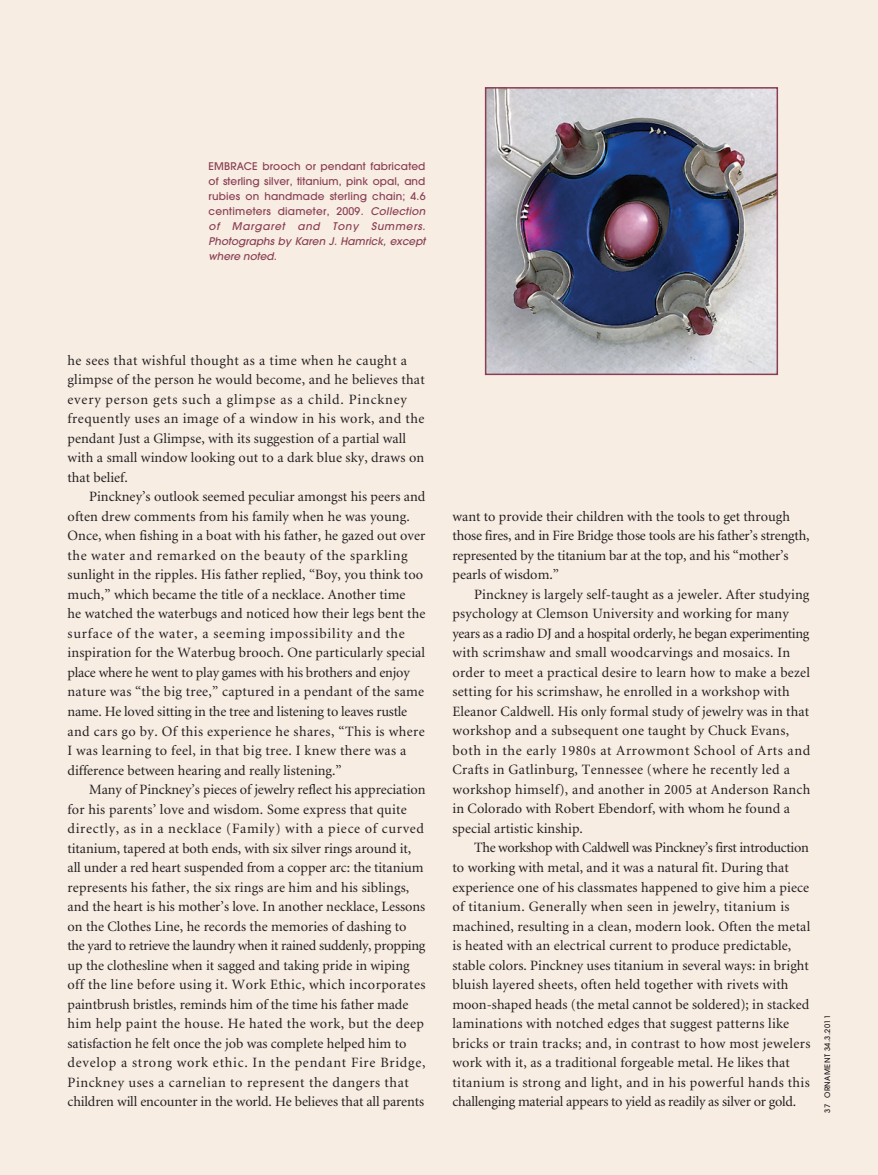
<style>
.page{position:relative;width:878px;height:1175px;background:#fff}
.page>*{position:absolute;margin:0;border:0;box-sizing:border-box;transform-origin:0 0}
.Features_Body{font:14.25px/19.5px "Minion";letter-spacing:.01em;color:#231f20}
.Features_Body-2{font:14.25px/19.5px "Minion";letter-spacing:-.01em;color:#231f20}
.Captions{font:500 10.5px/15px "Avant Garde";letter-spacing:.02em;color:#8a3e53;text-align:justify}
.t1{font:500 7.5px "Avant Garde";letter-spacing:.055em;color:#231f20}
.s1{font-style:italic}
</style>
<div class="page">
<div style="left:0;top:0;width:878px;height:1174px;background:#f7ede3"></div>
<img style="left:488px;top:90px;width:287px;height:282px">
<div style="left:485px;top:87px;width:293px;height:288px;border:2px solid #8a3e53"></div>
<p class="Captions" style="left:208px;top:159px;width:218px">EMBRACE brooch or pendant fabricated of sterling silver, titanium, pink opal, and rubies on handmade sterling chain; 4.6 centimeters diameter, 2009. <span class="s1">Collection of Margaret and Tony Summers.<br>Photographs by Karen J. Hamrick, except where noted.</span></p>
<p class="Features_Body" style="left:68px;top:351px;width:359px">he sees that wishful thought as a time when he caught a glimpse of the person he would become, and he believes that every person gets such a glimpse as a child. Pinckney frequently uses an image of a window in his work, and the pendant Just a Glimpse, with its suggestion of a partial wall with a small window looking out to a dark blue sky, draws on that belief.</p>
<p class="Features_Body" style="left:68px;top:487px;width:359px;text-indent:22px">Pinckney’s outlook seemed peculiar amongst his peers and often drew comments from his family when he was young.<br>Once, when fishing in a boat with his father, he gazed out over the water and remarked on the beauty of the sparkling sunlight in the ripples. His father replied, “Boy, you think too much,” which became the title of a necklace. Another time<br>he watched the waterbugs and noticed how their legs bent the surface of the water, a seeming impossibility and the inspiration for the Waterbug brooch. One particularly special place where he went to play games with his brothers and enjoy nature was “the big tree,” captured in a pendant of the same name. He loved sitting in the tree and listening to leaves rustle and cars go by. Of this experience he shares, “This is where I was learning to feel, in that big tree. I knew there was a difference between hearing and really listening.”</p>
<p class="Features_Body" style="left:68px;top:780px;width:359px;text-indent:22px">Many of Pinckney’s pieces of jewelry reflect his appreciation for his parents’ love and wisdom. Some express that quite directly, as in a necklace (Family) with a piece of curved titanium, tapered at both ends, with six silver rings around it, all under a red heart suspended from a copper arc: the titanium represents his father, the six rings are him and his siblings, and the heart is his mother’s love. In another necklace, Lessons on the Clothes Line, he records the memories of dashing to the yard to retrieve the laundry when it rained suddenly, propping up the clothesline when it sagged and taking pride in wiping off the line before using it. Work Ethic, which incorporates paintbrush bristles, reminds him of the time his father made him help paint the house. He hated the work, but the deep satisfaction he felt once the job was complete helped him to develop a strong work ethic. In the pendant Fire Bridge, Pinckney uses a carnelian to represent the dangers that children will encounter in the world. He believes that all parents</p>
<p class="Features_Body-2" style="left:452px;top:507px;width:358px">want to provide their children with the tools to get through those fires, and in Fire Bridge those tools are his father’s strength, represented by the titanium bar at the top, and his “mother’s pearls of wisdom.”</p>
<p class="Features_Body" style="left:452px;top:585px;width:359px;text-indent:22px">Pinckney is largely self-taught as a jeweler. After studying psychology at Clemson University and working for many years as a radio DJ and a hospital orderly, he began experimenting with scrimshaw and small woodcarvings and mosaics. In order to meet a practical desire to learn how to make a bezel setting for his scrimshaw, he enrolled in a workshop with Eleanor Caldwell. His only formal study of jewelry was in that workshop and a subsequent one taught by Chuck Evans, both in the early 1980s at Arrowmont School of Arts and Crafts in Gatlinburg, Tennessee (where he recently led a workshop himself), and another in 2005 at Anderson Ranch in Colorado with Robert Ebendorf, with whom he found a special artistic kinship.</p>
<p class="Features_Body" style="left:452px;top:838px;width:359px;text-indent:22px">The workshop with Caldwell was Pinckney’s first introduction to working with metal, and it was a natural fit. During that experience one of his classmates happened to give him a piece of titanium. Generally when seen in jewelry, titanium is machined, resulting in a clean, modern look. Often the metal is heated with an electrical current to produce predictable, stable colors. Pinckney uses titanium in several ways: in bright bluish layered sheets, often held together with rivets with moon-shaped heads (the metal cannot be soldered); in stacked laminations with notched edges that suggest patterns like bricks or train tracks; and, in contrast to how most jewelers work with it, as a traditional forgeable metal. He likes that titanium is strong and light, and in his powerful hands this challenging material appears to yield as readily as silver or gold.</p>
<p class="t1" style="left:822px;top:1112px;width:99px;rotate:-90deg">37 ORNAMENT 34.3.2011</p>
</div>
